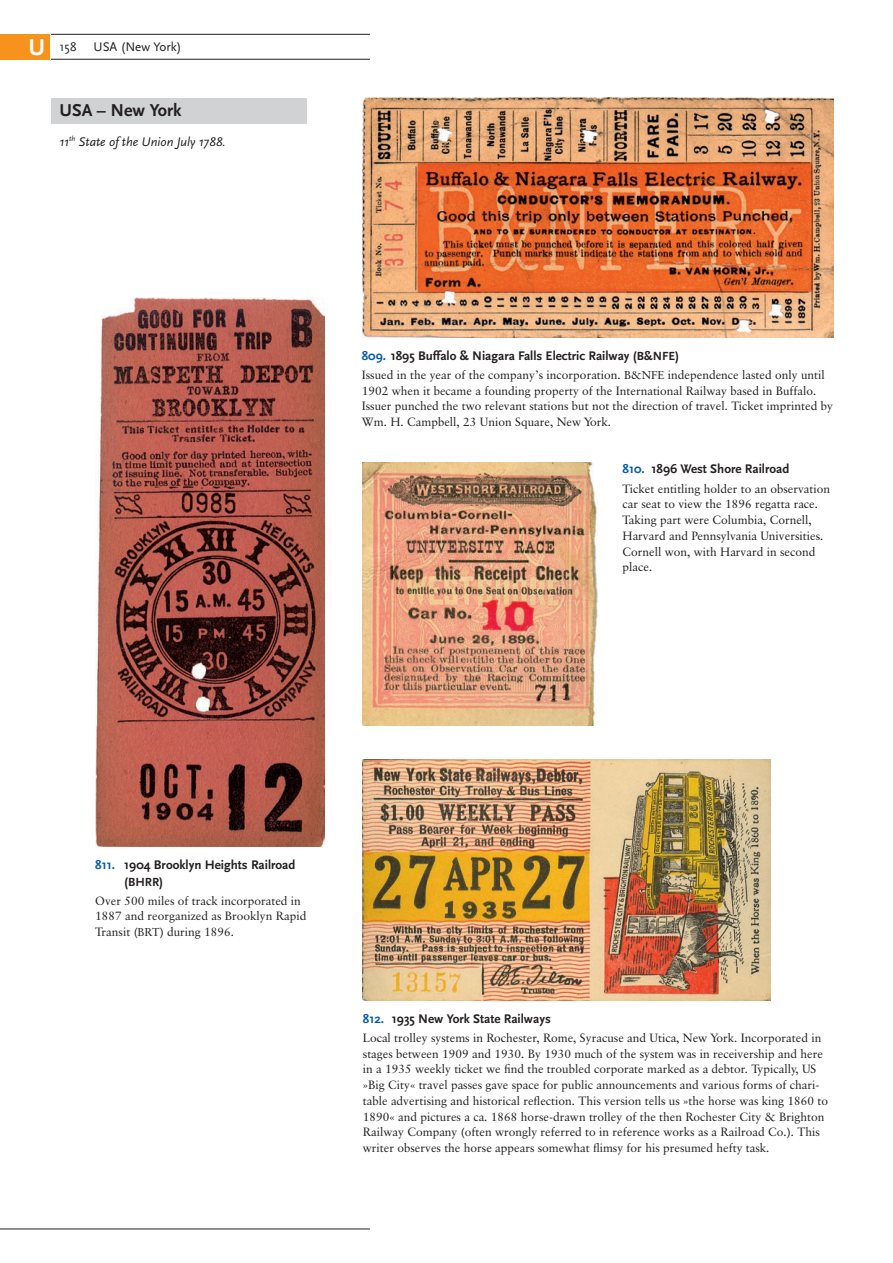
<style>
.page{position:relative;width:893px;height:1263px;background:#fff}
.page>*{position:absolute;margin:0;border:0;box-sizing:border-box;transform-origin:0 0}
.t1{font:700 18px "Scala Sans";color:#231f20}
.t2{font:700 13.05px "Scala Sans";color:#231f20}
.t3{font:italic 13.05px "Scala Sans";color:#231f20}
.t4{font:13.05px "Scala Sans";color:#231f20}
.t5{font:700 12.3px "Scala Sans";color:#231f20}
.t6{font:12px/15.8px "Classical Garamond BT";color:#231f20}
.s1{font-weight:700;font-size:24px;color:#fff}
.s2{color:#015aaa}
.s3{font-size:12.3px}
.s4{font-size:11.4px}
.s5{font-size:13.05px}
</style>
<div class="page">
<hr style="left:0;top:1229px;width:370px;height:1px;background:#231f20">
<hr style="left:51px;top:59px;width:319px;height:1px;background:#231f20">
<hr style="left:51px;top:34px;width:319px;height:1px;background:#231f20">
<div style="left:0;top:34px;width:50px;height:26px;background:#f7931d"></div>
<img style="left:363px;top:98px;width:470px;height:240px">
<img style="left:95px;top:298px;width:230px;height:548px">
<img style="left:363px;top:759px;width:407px;height:241px">
<img style="left:363px;top:463px;width:236px;height:263px">
<div style="left:51px;top:98px;width:255px;height:25px;background:#d1d2d4"></div>
<p class="t4" style="left:28px;top:39px;width:50px"><span class="s1">U</span> 158</p>
<p class="t4" style="left:94px;top:39px;width:89px">USA (New York)</p>
<h1 class="t1" style="left:60px;top:101px;width:124px">USA – New York</h1>
<p class="t3" style="left:60px;top:134px;width:168px">11<sup>th</sup> State of the Union July 1788.</p>
<p class="t2" style="left:362px;top:348px;width:319px"><span class="s2">809.</span> 1895 Buffalo &amp; Niagara Falls Electric Railway (<span class="s3">B&amp;NFE</span>)</p>
<p class="t6" style="left:362px;top:367px;width:473px">Issued in the year of the company’s incorporation. <span class="s4">B&amp;NFE</span> independence lasted only until 1902 when it became a founding property of the International Railway based in Buffalo.<br>Issuer punched the two relevant stations but not the direction of travel. Ticket imprinted by Wm. H. Campbell, 23 Union Square, New York.</p>
<p class="t2" style="left:622px;top:462px;width:168px"><span class="s2">810.</span> 1896 West Shore Railroad</p>
<p class="t6" style="left:622px;top:480px;width:209px">Ticket entitling holder to an observation car seat to view the 1896 regatta race.<br>Taking part were Columbia, Cornell, Harvard and Pennsylvania Universities.<br>Cornell won, with Harvard in second place.</p>
<p class="t2" style="left:95px;top:857px;width:202px"><span class="s2">811.</span> 1904 Brooklyn Heights Railroad</p>
<p class="t5" style="left:124px;top:875px;width:41px"><span class="s5">(</span>BHRR<span class="s5">)</span></p>
<p class="t6" style="left:95px;top:892px;width:213px">Over 500 miles of track incorporated in<br>1887 and reorganized as Brooklyn Rapid<br>Transit (<span class="s4">BRT</span>) during 1896.</p>
<p class="t2" style="left:363px;top:1011px;width:189px"><span class="s2">812.</span> 1935 New York State Railways</p>
<p class="t6" style="left:363px;top:1029px;width:467px">Local trolley systems in Rochester, Rome, Syracuse and Utica, New York. Incorporated in stages between 1909 and 1930. By 1930 much of the system was in receivership and here in a 1935 weekly ticket we find the troubled corporate marked as a debtor. Typically, US »Big City« travel passes gave space for public announcements and various forms of chari&shy;table advertising and historical reflection. This version tells us »the horse was king 1860 to 1890« and pictures a ca. 1868 horse-drawn trolley of the then Rochester City &amp; Brighton Railway Company (often wrongly referred to in reference works as a Railroad Co.). This writer observes the horse appears somewhat flimsy for his presumed hefty task.</p>
</div>
